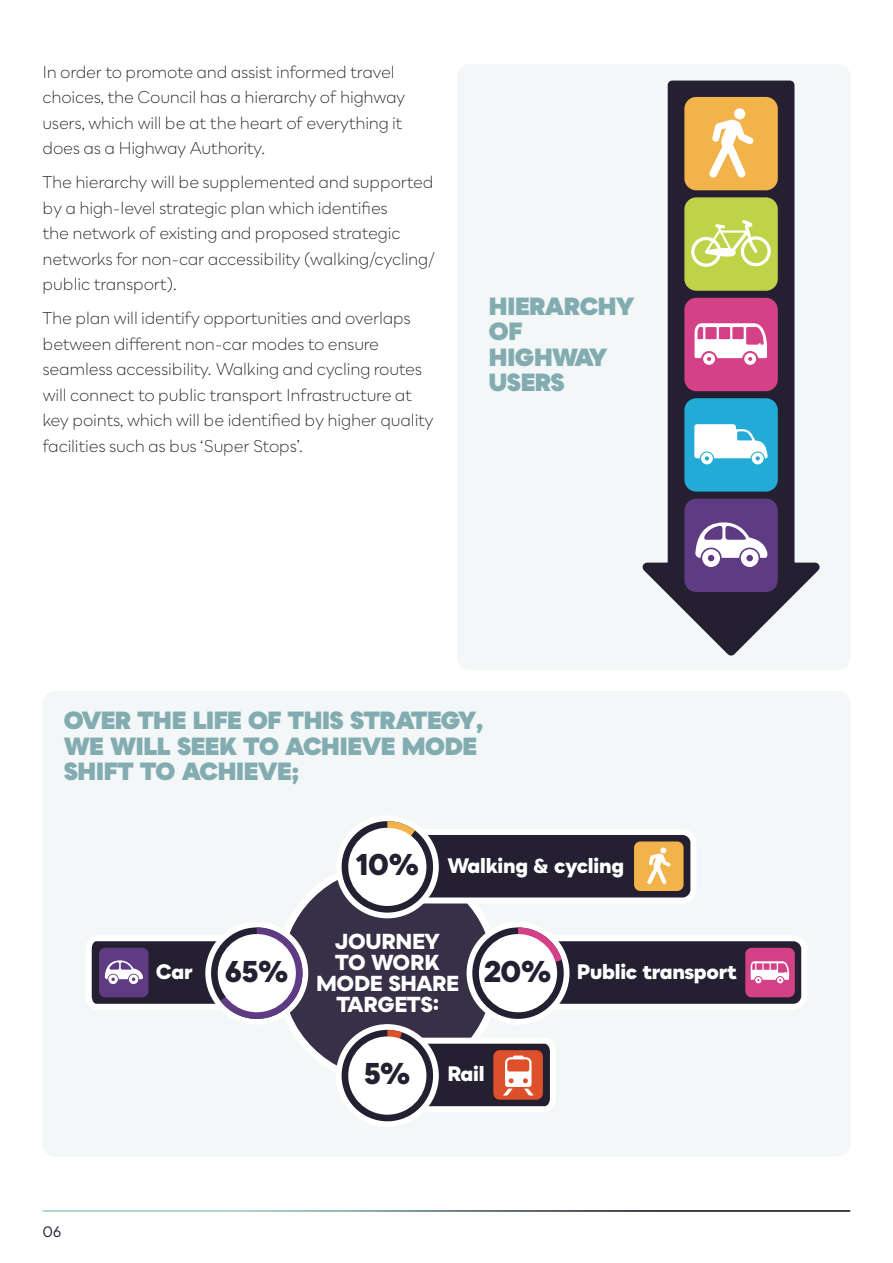
<style>
.page{position:relative;width:893px;height:1263px;background:#fff}
.page>*{position:absolute;margin:0;border:0;box-sizing:border-box;transform-origin:0 0}
.t1{font:800 29.85px "Bozon";color:#242031}
.t2{font:900 24px/25.5px "Bozon";letter-spacing:-.025em;color:#82acb0}
.t3{font:800 21px/21px "Bozon";letter-spacing:-.02em;color:#fff;text-align:center}
.t4{font:800 20.25px "Bozon";letter-spacing:-.015em;color:#fff}
.t5{font:300 16.5px/25.5px "Bozon";letter-spacing:-.015em;color:#1a1a1a}
.t6{font:15px "Bozon";color:#242031}
</style>
<div class="page">
<div style="left:457px;top:64px;width:393px;height:606px;background:#f3f7f8;border-radius:13px"></div>
<svg style="left:642px;top:80px;width:178px;height:576px"></svg>
<div style="left:684px;top:97px;width:94px;height:93px;background:#f2b34a;border-radius:12px"></div>
<svg style="left:709px;top:108px;width:45px;height:70px"></svg>
<div style="left:684px;top:197px;width:94px;height:94px;background:#bfd349;border-radius:12px"></div>
<svg style="left:691px;top:220px;width:80px;height:47px"></svg>
<div style="left:684px;top:298px;width:94px;height:93px;background:#d54186;border-radius:12px"></div>
<svg style="left:694px;top:323px;width:73px;height:42px"></svg>
<div style="left:684px;top:398px;width:94px;height:94px;background:#24aad6;border-radius:12px"></div>
<svg style="left:694px;top:424px;width:74px;height:40px"></svg>
<div style="left:684px;top:499px;width:94px;height:93px;background:#5f3b83;border-radius:12px"></div>
<svg style="left:695px;top:522px;width:73px;height:45px"></svg>
<div style="left:43px;top:691px;width:807px;height:466px;background:#f3f7f8;border-radius:13px"></div>
<div style="left:275px;top:860px;width:225px;height:225px;background:#fff;border-radius:50%"></div>
<div style="left:282px;top:867px;width:211px;height:211px;background:#373047;border-radius:50%"></div>
<div style="left:409px;top:829px;width:287px;height:74px;border:12px solid #fff;border-radius:8px"></div>
<div style="left:520px;top:935px;width:287px;height:75px;border:12px solid #fff;border-radius:8px"></div>
<div style="left:415px;top:835px;width:275px;height:62px;background:#242031;border-radius:8px"></div>
<div style="left:634px;top:841px;width:49px;height:50px;background:#f2b34a;border-radius:6px"></div>
<svg style="left:647px;top:847px;width:24px;height:37px"></svg>
<div style="left:336px;top:815px;width:103px;height:103px;background:#fff;border-radius:50%"></div>
<div style="left:342px;top:821px;width:91px;height:91px;background:#242031;border-radius:50%"></div>
<svg style="left:387px;top:821px;width:33px;height:24px"></svg>
<div style="left:348px;top:828px;width:78px;height:78px;background:#fff;border-radius:50%"></div>
<div style="left:526px;top:941px;width:275px;height:63px;background:#242031;border-radius:8px"></div>
<div style="left:467px;top:922px;width:102px;height:102px;background:#fff;border-radius:50%"></div>
<svg style="left:472px;top:927px;width:92px;height:92px"></svg>
<svg style="left:518px;top:927px;width:46px;height:47px"></svg>
<div style="left:479px;top:934px;width:78px;height:78px;background:#fff;border-radius:50%"></div>
<div style="left:336px;top:1024px;width:103px;height:103px;background:#fff;border-radius:50%"></div>
<div style="left:342px;top:1030px;width:91px;height:91px;background:#242031;border-radius:50%"></div>
<div style="left:348px;top:1036px;width:78px;height:79px;background:#fff;border-radius:50%"></div>
<svg style="left:357px;top:1030px;width:199px;height:88px"></svg>
<div style="left:205px;top:922px;width:103px;height:102px;background:#fff;border-radius:50%"></div>
<svg style="left:86px;top:927px;width:216px;height:92px"></svg>
<div style="left:218px;top:934px;width:78px;height:78px;background:#fff;border-radius:50%"></div>
<div style="left:745px;top:948px;width:50px;height:49px;background:#d54186;border-radius:6px"></div>
<svg style="left:751px;top:961px;width:38px;height:22px"></svg>
<svg style="left:43px;top:1210px;width:807px;height:2px;background:#798a93"></svg>
<p class="t5" style="left:43px;top:59px;width:364px">In order to promote and assist informed travel choices, the Council has a hierarchy of highway users, which will be at the heart of everything it does as a Highway Authority.</p>
<p class="t5" style="left:43px;top:169px;width:394px">The hierarchy will be supplemented and supported by a high-level strategic plan which identifies<br>the network of existing and proposed strategic networks for non-car accessibility (walking/cycling/ public transport).</p>
<p class="t5" style="left:43px;top:305px;width:393px">The plan will identify opportunities and overlaps between different non-car modes to ensure seamless accessibility. Walking and cycling routes will connect to public transport Infrastructure at key points, which will be identified by higher quality facilities such as bus ‘Super Stops’.</p>
<p class="t2" style="left:489px;top:294px;width:147px">HIERARCHY<br>OF<br>HIGHWAY<br>USERS</p>
<p class="t2" style="left:64px;top:708px;width:421px">OVER THE LIFE OF THIS STRATEGY,<br>WE WILL SEEK TO ACHIEVE MODE<br>SHIFT TO ACHIEVE;</p>
<p class="t6" style="left:43px;top:1222px;width:21px">06</p>
<p class="t4" style="left:156px;top:958px;width:38px">Car</p>
<p class="t1" style="left:225px;top:951px;width:65px">65%</p>
<p class="t1" style="left:355px;top:845px;width:65px">10%</p>
<p class="t4" style="left:447px;top:852px;width:178px">Walking &amp; cycling</p>
<p class="t3" style="left:316px;top:931px;width:145px">JOURNEY<br>TO WORK<br>MODE SHARE<br>TARGETS:</p>
<p class="t1" style="left:484px;top:951px;width:69px">20%</p>
<p class="t4" style="left:577px;top:958px;width:162px">Public transport</p>
<p class="t1" style="left:364px;top:1053px;width:48px">5%</p>
<p class="t4" style="left:447px;top:1060px;width:39px">Rail</p>
</div>
